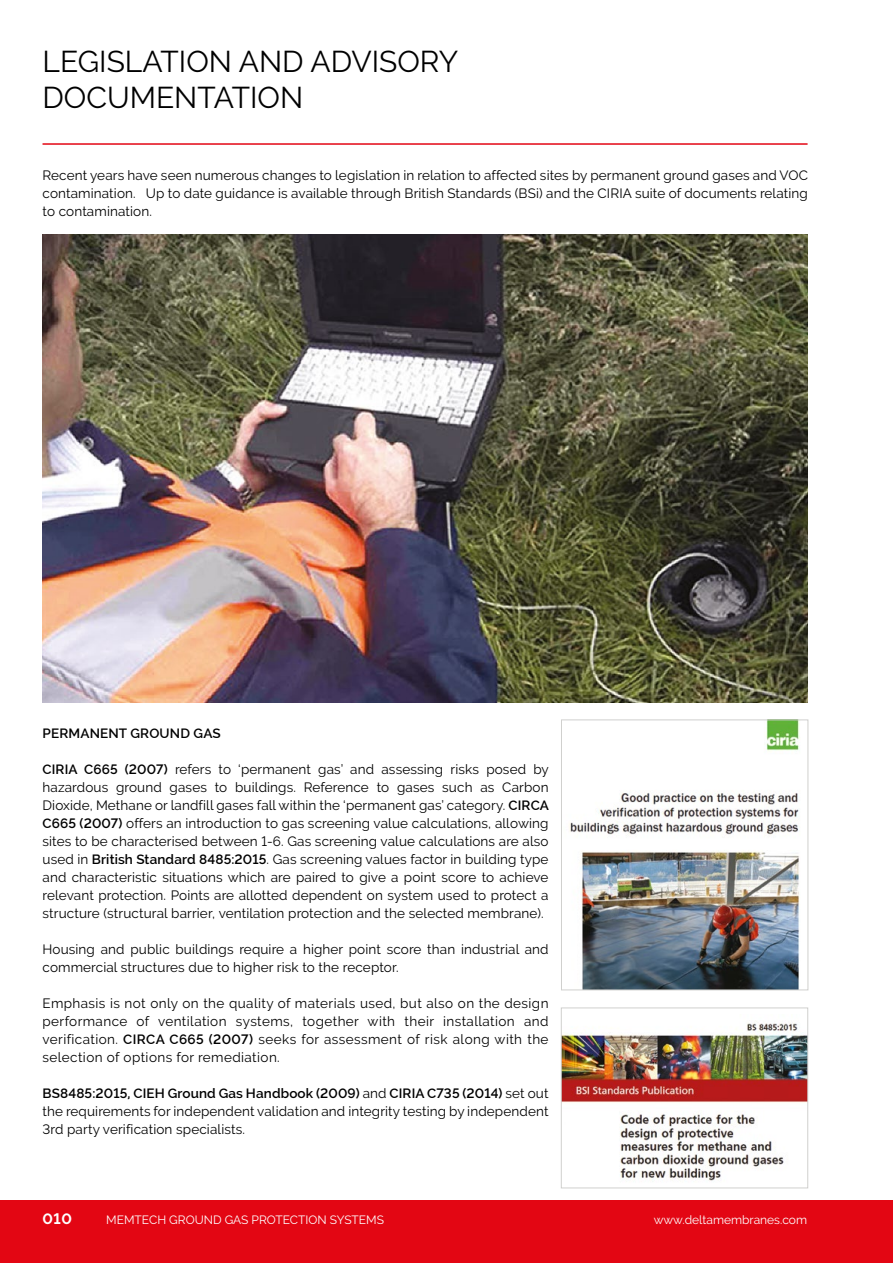
<style>
.page{position:relative;width:893px;height:1263px;background:#fff}
.page>*{position:absolute;margin:0;border:0;box-sizing:border-box;transform-origin:0 0}
.t1{font:30px/36px "Raleway";color:#000}
.t2{font:700 15px "Raleway";color:#fff}
.t3{font:13.5px/18px "Raleway";letter-spacing:.01em;color:#000;text-align:justify}
.t4{font:600 13.5px "Raleway";letter-spacing:.01em;color:#000}
.t5{font:12px "Raleway";color:#fff}
.s1{font-weight:600}
</style>
<div class="page">
<div style="left:0;top:1200px;width:893px;height:63px;background:#e30613"></div>
<hr style="left:43px;top:143px;width:765px;height:2px;background:#e30613">
<img style="left:43px;top:234px;width:765px;height:468px">
<img style="left:569px;top:722px;width:231px;height:266px">
<div style="left:561px;top:720px;width:247px;height:270px;border:1px solid #d0d0ce"></div>
<img style="left:563px;top:1023px;width:243px;height:158px">
<div style="left:561px;top:1008px;width:247px;height:180px;border:1px solid #d0d0ce"></div>
<h1 class="t1" style="left:43px;top:43px;width:417px">LEGISLATION AND ADVISORY<br>DOCUMENTATION</h1>
<p class="t3" style="left:43px;top:166px;width:767px">Recent years have seen numerous changes to legislation in relation to affected sites by permanent ground gases and VOC contamination. Up to date guidance is available through British Standards (BSi) and the CIRIA suite of documents relating to contamination.</p>
<p class="t4" style="left:43px;top:725px;width:180px">PERMANENT GROUND GAS</p>
<p class="t3" style="left:43px;top:760px;width:508px"><span class="s1">CIRIA C665 (2007)</span> refers to ‘permanent gas’ and assessing risks posed by hazardous ground gases to buildings. Reference to gases such as Carbon Dioxide, Methane or landfill gases fall within the ‘permanent gas’ category. <span class="s1">CIRCA C665 (2007)</span> offers an introduction to gas screening value calculations, allowing sites to be characterised between 1-6. Gas screening value calculations are also used in <span class="s1">British Standard 8485:2015</span>. Gas screening values factor in building type and characteristic situations which are paired to give a point score to achieve relevant protection. Points are allotted dependent on system used to protect a structure (structural barrier, ventilation protection and the selected membrane).</p>
<p class="t3" style="left:43px;top:940px;width:507px">Housing and public buildings require a higher point score than industrial and commercial structures due to higher risk to the receptor.</p>
<p class="t3" style="left:43px;top:994px;width:507px">Emphasis is not only on the quality of materials used, but also on the design performance of ventilation systems, together with their installation and verification. <span class="s1">CIRCA C665 (2007)</span> seeks for assessment of risk along with the selection of options for remediation.</p>
<p class="t3" style="left:43px;top:1084px;width:507px"><span class="s1">BS8485:2015, CIEH Ground Gas Handbook (2009)</span> and <span class="s1">CIRIA C735 (2014)</span> set out the requirements for independent validation and integrity testing by independent 3rd party verification specialists.</p>
<p class="t2" style="left:43px;top:1210px;width:31px">010</p>
<p class="t5" style="left:106px;top:1213px;width:279px">MEMTECH GROUND GAS PROTECTION SYSTEMS</p>
<p class="t5" style="left:654px;top:1213px;width:155px">www.deltamembranes.com</p>
</div>
